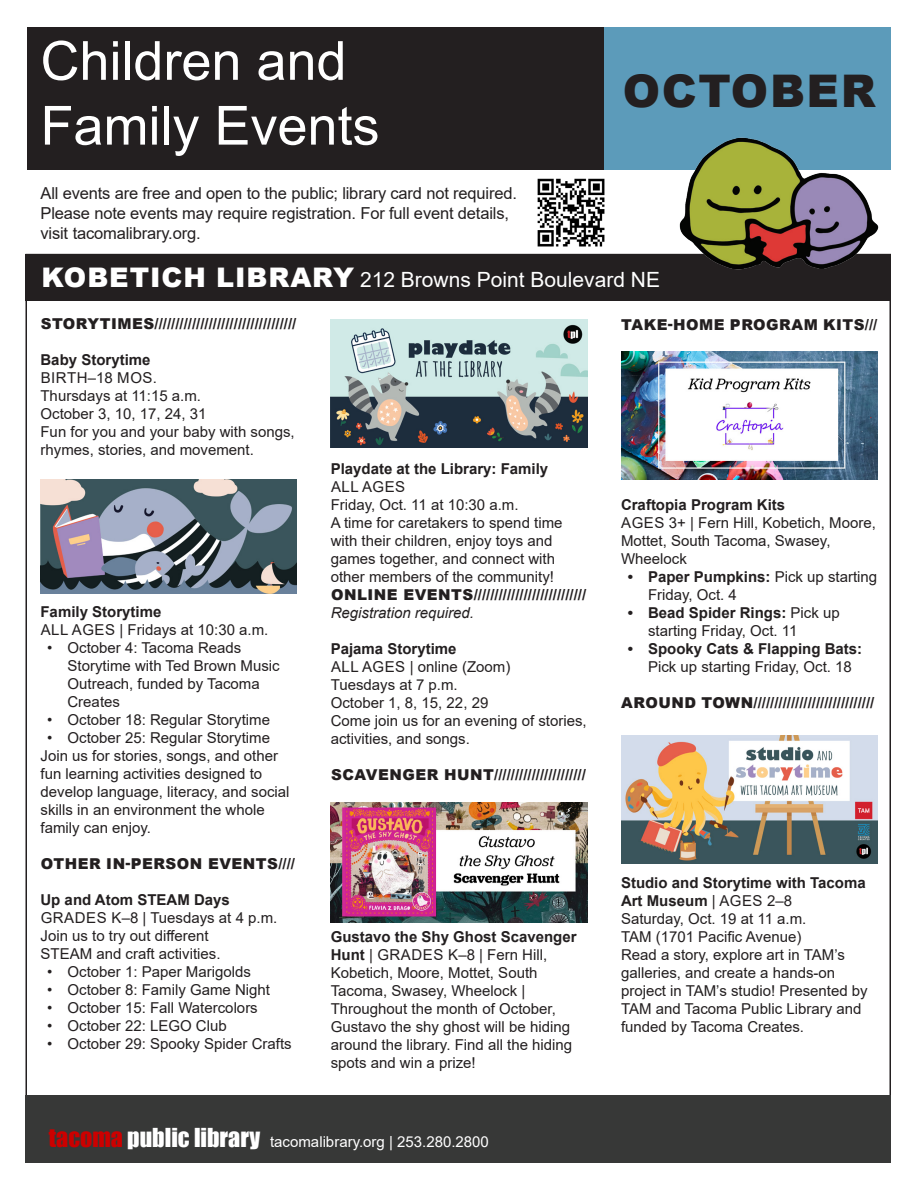
<style>
.page{position:relative;width:918px;height:1188px;background:#fff}
.page>*{position:absolute;margin:0;border:0;box-sizing:border-box;transform-origin:0 0}
.t1{font:54px "Arial";color:#fff}
.t2{font:900 45px "Arial";letter-spacing:.035em;color:#231f20}
.t3{font:21px "Arial";color:#fff}
.t4{font:16.5px/19.8px "Arial";letter-spacing:-.01em;color:#231f20}
.t5{font:15px/18px "Arial";color:#231f20}
.t6{font:900 15px "Arial";letter-spacing:.035em;color:#231f20}
.t7{font:700 15px/18px "Arial";color:#231f20}
.t8{font:15px "Arial";color:#fff}
.t9{font:italic 15px "Arial";color:#231f20}
.t10{font:15px "Arial";letter-spacing:.035em;color:#231f20}
.s1{font-weight:900;font-size:27px}
.s2{font-weight:700}
.s3{font-family:"Impact";font-size:24px;color:#c00}
.s4{font-family:"Impact";font-size:24px}
.s5{font-weight:400}
</style>
<div class="page">
<div style="left:27px;top:27px;width:577px;height:143px;background:#231f20"></div>
<div style="left:604px;top:27px;width:287px;height:143px;background:#5c9bba"></div>
<div style="left:26px;top:255px;width:865px;height:46px;background:#231f20"></div>
<img style="left:40px;top:480px;width:257px;height:114px">
<img style="left:331px;top:319px;width:256px;height:129px">
<img style="left:621px;top:351px;width:257px;height:129px">
<div style="left:26px;top:1095px;width:865px;height:68px;background:#373837"></div>
<img style="left:537px;top:178px;width:68px;height:69px">
<img style="left:665px;top:137px;width:226px;height:133px">
<img style="left:331px;top:802px;width:256px;height:120px">
<img style="left:621px;top:735px;width:257px;height:128px">
<p class="t1" style="left:40px;top:24px;width:308px">Children and</p>
<p class="t1" style="left:40px;top:88px;width:341px">Family Events</p>
<p class="t4" style="left:40px;top:184px;width:478px">All events are free and open to the public; library card not required.<br>Please note events may require registration. For full event details, visit tacomalibrary.org.</p>
<p class="t2" style="left:623px;top:58px;width:254px">OCTOBER</p>
<p class="t3" style="left:41px;top:265px;width:620px"><span class="s1">KOBETICH LIBRARY</span> 212 Browns Point Boulevard NE</p>
<p class="t6" style="left:41px;top:313px;width:257px">STORYTIMES//////////////////////////////////</p>
<p class="t7" style="left:40px;top:351px;width:112px">Baby Storytime</p>
<p class="t10" style="left:41px;top:368px;width:118px">BIRTH–18 MOS.</p>
<p class="t5" style="left:40px;top:387px;width:162px">Thursdays at 11:15 a.m.</p>
<p class="t5" style="left:40px;top:405px;width:167px">October 3, 10, 17, 24, 31</p>
<p class="t5" style="left:40px;top:423px;width:256px">Fun for you and your baby with songs, rhymes, stories, and movement.</p>
<p class="t7" style="left:40px;top:603px;width:122px">Family Storytime</p>
<p class="t5" style="left:41px;top:621px;width:229px">ALL AGES | Fridays at 10:30 a.m.</p>
<p class="t5" style="left:68px;top:639px;width:214px;text-indent:-20px">• October 4: Tacoma Reads<br>Storytime with Ted Brown Music<br>Outreach, funded by Tacoma<br>Creates</p>
<p class="t5" style="left:47px;top:711px;width:224px">• October 18: Regular Storytime</p>
<p class="t5" style="left:47px;top:729px;width:224px">• October 25: Regular Storytime</p>
<p class="t5" style="left:40px;top:747px;width:251px">Join us for stories, songs, and other fun learning activities designed to develop language, literacy, and social skills in an environment the whole family can enjoy.</p>
<p class="t6" style="left:41px;top:853px;width:256px">OTHER IN-PERSON EVENTS////</p>
<p class="t7" style="left:40px;top:891px;width:191px">Up and Atom STEAM Days</p>
<p class="t5" style="left:41px;top:909px;width:238px">GRADES K–8 | Tuesdays at 4 p.m.</p>
<p class="t5" style="left:40px;top:927px;width:170px">Join us to try out different</p>
<p class="t5" style="left:40px;top:945px;width:182px">STEAM and craft activities.</p>
<p class="t5" style="left:47px;top:963px;width:205px">• October 1: Paper Marigolds</p>
<p class="t5" style="left:47px;top:981px;width:224px">• October 8: Family Game Night</p>
<p class="t5" style="left:47px;top:999px;width:212px">• October 15: Fall Watercolors</p>
<p class="t5" style="left:47px;top:1017px;width:181px">• October 22: LEGO Club</p>
<p class="t5" style="left:47px;top:1035px;width:246px">• October 29: Spooky Spider Crafts</p>
<p class="t7" style="left:331px;top:460px;width:219px">Playdate at the Library: Family</p>
<p class="t5" style="left:331px;top:478px;width:76px">ALL AGES</p>
<p class="t5" style="left:331px;top:496px;width:189px">Friday, Oct. 11 at 10:30 a.m.</p>
<p class="t5" style="left:331px;top:514px;width:233px">A time for caretakers to spend time with their children, enjoy toys and games together, and connect with other members of the community!</p>
<p class="t6" style="left:331px;top:584px;width:257px">ONLINE EVENTS///////////////////////////</p>
<p class="t9" style="left:331px;top:603px;width:145px">Registration required.</p>
<p class="t7" style="left:331px;top:640px;width:127px">Pajama Storytime</p>
<p class="t5" style="left:331px;top:658px;width:181px">ALL AGES | online (Zoom)</p>
<p class="t5" style="left:331px;top:676px;width:129px">Tuesdays at 7 p.m.</p>
<p class="t5" style="left:331px;top:694px;width:159px">October 1, 8, 15, 22, 29</p>
<p class="t5" style="left:331px;top:712px;width:257px">Come join us for an evening of stories, activities, and songs.</p>
<p class="t6" style="left:331px;top:764px;width:256px">SCAVENGER HUNT//////////////////////</p>
<p class="t5" style="left:331px;top:928px;width:247px"><span class="s2">Gustavo the Shy Ghost Scavenger<br>Hunt</span> | GRADES K–8 | Fern Hill,<br>Kobetich, Moore, Mottet, South<br>Tacoma, Swasey, Wheelock |<br>Throughout the month of October,<br>Gustavo the shy ghost will be hiding around the library. Find all the hiding spots and win a prize!</p>
<p class="t8" style="left:49px;top:1132px;width:441px"><span class="s3">tacoma</span> <span class="s4">public library</span> tacomalibrary.org | 253.280.2800</p>
<p class="t6" style="left:621px;top:314px;width:258px">TAKE-HOME PROGRAM KITS///</p>
<p class="t7" style="left:621px;top:496px;width:166px">Craftopia Program Kits</p>
<p class="t5" style="left:621px;top:514px;width:256px">AGES 3+ | Fern Hill, Kobetich, Moore,<br>Mottet, South Tacoma, Swasey,<br>Wheelock</p>
<p class="t5" style="left:648px;top:568px;width:231px;text-indent:-20px"><span class="s2">• Paper Pumpkins:</span> Pick up starting<br>Friday, Oct. 4</p>
<p class="t5" style="left:648px;top:604px;width:193px;text-indent:-20px"><span class="s2">• Bead Spider Rings:</span> Pick up starting Friday, Oct. 11</p>
<p class="t5" style="left:648px;top:640px;width:216px;text-indent:-20px"><span class="s2">• Spooky Cats &amp; Flapping Bats:<br></span>Pick up starting Friday, Oct. 18</p>
<p class="t6" style="left:621px;top:692px;width:255px">AROUND TOWN/////////////////////////////</p>
<p class="t7" style="left:621px;top:874px;width:246px">Studio and Storytime with Tacoma<br>Art Museum <span class="s5">| AGES 2–8</span></p>
<p class="t5" style="left:621px;top:910px;width:187px">Saturday, Oct. 19 at 11 a.m.</p>
<p class="t5" style="left:621px;top:928px;width:182px">TAM (1701 Pacific Avenue)</p>
<p class="t5" style="left:621px;top:946px;width:248px">Read a story, explore art in TAM’s galleries, and create a hands-on project in TAM’s studio! Presented by<br>TAM and Tacoma Public Library and funded by Tacoma Creates.</p>
</div>
